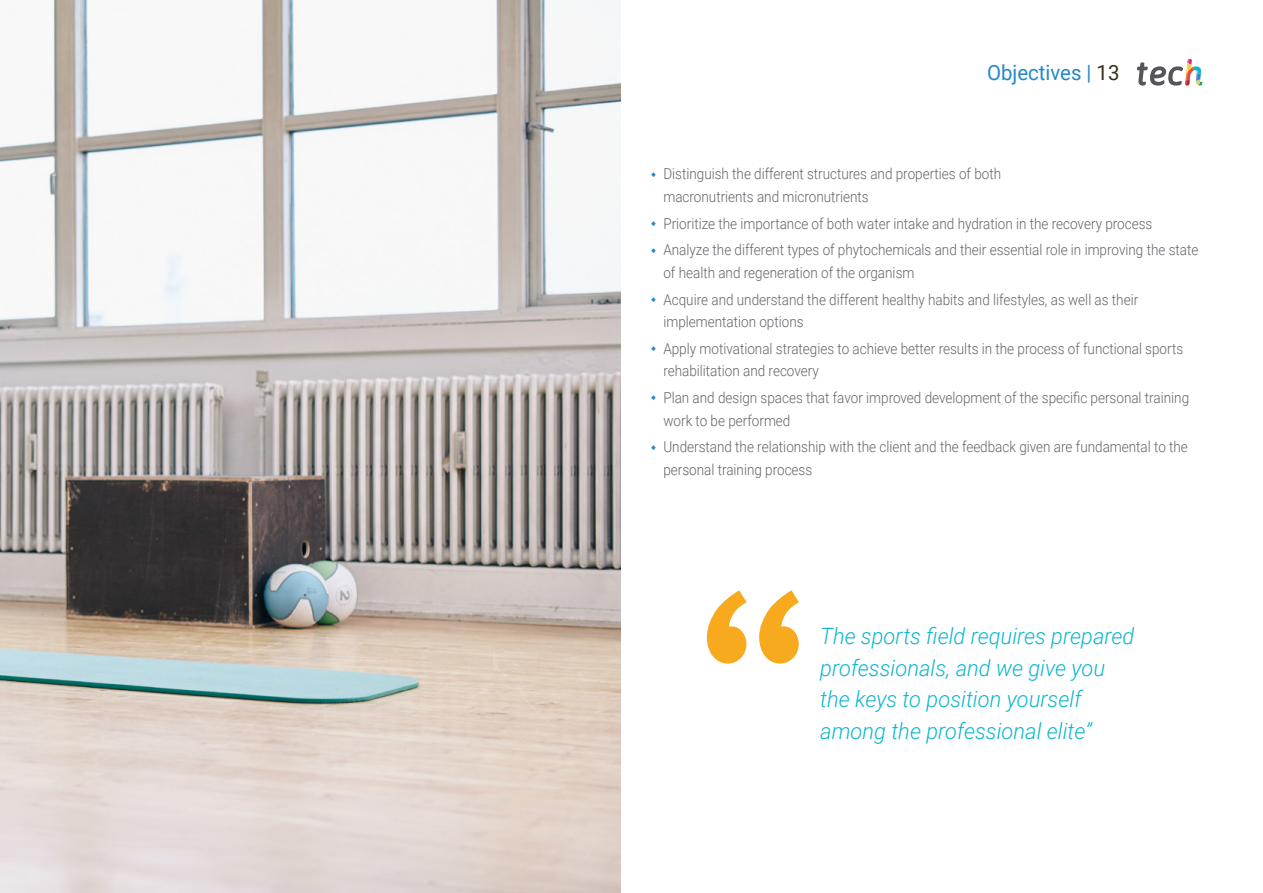
<style>
.page{position:relative;width:1263px;height:893px;background:#fff}
.page>*{position:absolute;margin:0;border:0;box-sizing:border-box;transform-origin:0 0}
.t1{font:italic 300 22.5px/31.5px "Roboto";color:#0fb6cf}
.t2{font:21px "Roboto";color:#2488c9}
.t3{font:300 15px/26.7px "Roboto";color:#61646a;scale:.9 1}
.s1{color:#312e20}
</style>
<div class="page">
<svg style="left:1137px;top:59px;width:65px;height:27px"></svg>
<img style="left:0;top:0;width:621px;height:893px">
<svg style="left:707px;top:590px;width:92px;height:74px"></svg>
<h2 class="t2" style="left:987px;top:57px;width:134px">Objectives | <span class="s1">13</span></h2>
<p class="t3" style="left:663px;top:162px;width:377px;line-height:22.5px">Distinguish the different structures and properties of both macronutrients and micronutrients</p>
<p class="t3" style="left:663px;top:209px;width:596px">Prioritize the importance of both water intake and hydration in the recovery process<br>Analyze the different types of phytochemicals and their essential role in improving the state</p>
<p class="t3" style="left:663px;top:259px;width:529px">of health and regeneration of the organism<br>Acquire and understand the different healthy habits and lifestyles, as well as their</p>
<p class="t3" style="left:663px;top:308px;width:579px">implementation options<br>Apply motivational strategies to achieve better results in the process of functional sports</p>
<p class="t3" style="left:663px;top:357px;width:586px">rehabilitation and recovery<br>Plan and design spaces that favor improved development of the specific personal training</p>
<p class="t3" style="left:663px;top:406px;width:584px">work to be performed<br>Understand the relationship with the client and the feedback given are fundamental to the</p>
<p class="t3" style="left:663px;top:456px;width:167px">personal training process</p>
<h1 class="t1" style="left:820px;top:620px;width:316px">The sports field requires prepared professionals, and we give you the keys to position yourself among the professional elite”</h1>
</div>
